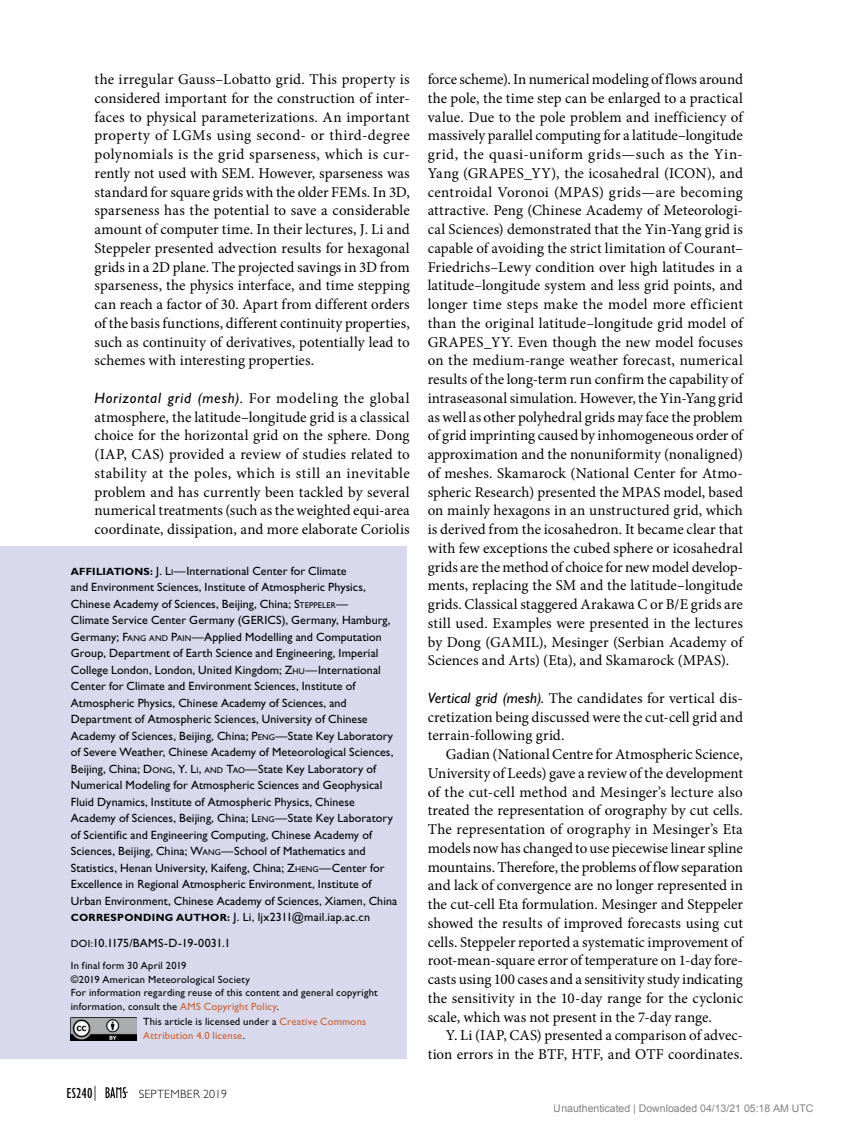
<style>
.page{position:relative;width:851px;height:1134px;background:#fff}
.page>*{position:absolute;margin:0;border:0;box-sizing:border-box;transform-origin:0 0}
.First_Paragraph_w_it{font:15px/18.8px "Minion Pro";letter-spacing:.005em;color:#000;text-align:justify}
.Body_Text{font:15px/18.8px "Minion Pro";color:#000;text-align:justify}
.t1{font:condensed 15px "Gill Sans Std";color:#000}
.Affiliation_Correspo{font:12px/16.5px "Gill Sans Std";letter-spacing:.005em;color:#000}
.e-mail{font:12px "Gill Sans Std";letter-spacing:.005em;color:#000}
.t2{font:300 12px "Gill Sans Std";letter-spacing:.015em;color:#000}
.info_box_-_In_Final{font:10.5px/13.5px "Gill Sans Std";letter-spacing:.02em;color:#000}
.In_Final_Form_Copyri{font:10.5px/13.5px "Gill Sans Std";letter-spacing:.02em;color:#cd5e2c}
.In_Final_Form_Copyri-2{font:10.5px "Gill Sans Std";letter-spacing:.02em;color:#000}
.t3{font:10.5px "Arial";color:rgb(0 0 0/.5)}
.s1{font-family:"Gill Sans Std";font-style:italic}
.s2{font-weight:700;font-size:10.5px}
.s3{font-style:inherit}
.s4{font-size:8.4px}
.s5{font-size:10.5px}
.s6{color:#cd5e2c}
.s7{color:#000}
.s8{font-weight:300;font-stretch:normal}
</style>
<div class="page">
<div style="left:0;top:546px;width:406px;height:513px;background:#d8d9ed"></div>
<img style="left:71px;top:1017px;width:66px;height:23px">
<div style="left:105px;top:1086px;width:24px;height:13px;background:#fff;border:2px solid #fff"></div>
<svg style="left:105px;top:1087px;width:23px;height:11px"></svg>
<p class="Body_Text" style="left:94px;top:70px;width:317px">the irregular Gauss–Lobatto grid. This property is considered important for the construction of inter&shy;faces to physical parameterizations. An important property of LGMs using second- or third-degree polynomials is the grid sparseness, which is cur&shy;rently not used with SEM. However, sparseness was standard for square grids with the older FEMs. In 3D, sparseness has the potential to save a considerable amount of computer time. In their lectures, J. Li and Steppeler presented advection results for hexagonal grids in a 2D plane. The projected savings in 3D from sparseness, the physics interface, and time stepping can reach a factor of 30. Apart from different orders of the basis functions, different continuity properties, such as continuity of derivatives, potentially lead to schemes with interesting properties.</p>
<p class="First_Paragraph_w_it" style="left:94px;top:389px;width:317px"><span class="s1">Horizontal grid (mesh).</span> For modeling the global atmosphere, the latitude–longitude grid is a classical choice for the horizontal grid on the sphere. Dong (IAP, CAS) provided a review of studies related to stability at the poles, which is still an inevitable problem and has currently been tackled by several numerical treatments (such as the weighted equi-area coordinate, dissipation, and more elaborate Coriolis</p>
<p class="Affiliation_Correspo" style="left:71px;top:562px;width:328px"><span class="s2">AFFILIATIONS:</span> <span class="s3">J. L</span><span class="s4">I</span>—International Center for Climate<br>and Environment Sciences, Institute of Atmospheric Physics, Chinese Academy of Sciences, Beijing, China; <span class="s3">S</span><span class="s4">TEPPELER</span>—<br>Climate Service Center Germany (GERICS), Germany, Hamburg, Germany; <span class="s3">F</span><span class="s4">ANG AND</span> <span class="s3">P</span><span class="s4">AIN</span>—Applied Modelling and Computation Group, Department of Earth Science and Engineering, Imperial College London, London, United Kingdom; <span class="s3">Z</span><span class="s4">HU</span>—International Center for Climate and Environment Sciences, Institute of Atmospheric Physics, Chinese Academy of Sciences, and Department of Atmospheric Sciences, University of Chinese Academy of Sciences, Beijing, China; <span class="s3">P</span><span class="s4">ENG</span>—State Key Laboratory of Severe Weather, Chinese Academy of Meteorological Sciences, Beijing, China; <span class="s3">D</span><span class="s4">ONG</span><span class="s3">, Y. L</span><span class="s4">I</span><span class="s3">,</span> <span class="s4">AND</span> <span class="s3">T</span><span class="s4">AO</span>—State Key Laboratory of Numerical Modeling for Atmospheric Sciences and Geophysical Fluid Dynamics, Institute of Atmospheric Physics, Chinese Academy of Sciences, Beijing, China; <span class="s3">L</span><span class="s4">ENG</span>—State Key Laboratory of Scientific and Engineering Computing, Chinese Academy of Sciences, Beijing, China; <span class="s3">W</span><span class="s4">ANG</span>—School of Mathematics and Statistics, Henan University, Kaifeng, China; <span class="s3">Z</span><span class="s4">HENG</span>—Center for Excellence in Regional Atmospheric Environment, Institute of Urban Environment, Chinese Academy of Sciences, Xiamen, China</p>
<p class="Affiliation_Correspo" style="left:71px;top:909px;width:301px"><span class="s2">CORRESPONDING AUTHOR:</span> J. Li, ljx2311@mail.iap.ac.cn</p>
<p class="e-mail" style="left:71px;top:936px;width:161px"><span class="s5">DOI:</span>10.1175/BAMS-D-19-0031.1</p>
<p class="In_Final_Form_Copyri-2" style="left:71px;top:959px;width:117px">In final form 30 April 2019</p>
<p class="In_Final_Form_Copyri-2" style="left:71px;top:973px;width:181px">©2019 American Meteorological Society</p>
<p class="info_box_-_In_Final" style="left:71px;top:986px;width:308px">For information regarding reuse of this content and general copyright information, consult the <span class="s6">AMS Copyright Policy</span>.</p>
<p class="In_Final_Form_Copyri" style="left:143px;top:1015px;width:224px"><span class="s7">This article is licensed under a</span> Creative Commons<br>Attribution 4.0 license<span class="s7">.</span></p>
<p class="t1" style="left:66px;top:1085px;width:32px">ES240<span class="s8">|</span></p>
<p class="t2" style="left:139px;top:1087px;width:90px">SEPTEMBER 2019</p>
<p class="First_Paragraph_w_it" style="left:428px;top:70px;width:317px">force scheme). In numerical modeling of flows around the pole, the time step can be enlarged to a practical value. Due to the pole problem and inefficiency of massively parallel computing for a latitude–longitude grid, the quasi-uniform grids—such as the Yin-Yang (GRAPES_YY), the icosahedral (ICON), and centroidal Voronoi (MPAS) grids—are becoming attractive. Peng (Chinese Academy of Meteorologi&shy;cal Sciences) demonstrated that the Yin-Yang grid is capable of avoiding the strict limitation of Courant– Friedrichs–Lewy condition over high latitudes in a latitude–longitude system and less grid points, and longer time steps make the model more efficient than the original latitude–longitude grid model of GRAPES_YY. Even though the new model focuses on the medium-range weather forecast, numerical results of the long-term run confirm the capability of intraseasonal simulation. However, the Yin-Yang grid as well as other polyhedral grids may face the problem of grid imprinting caused by inhomogeneous order of approximation and the nonuniformity (nonaligned) of meshes. Skamarock (National Center for Atmo&shy;spheric Research) presented the MPAS model, based on mainly hexagons in an unstructured grid, which is derived from the icosahedron. It became clear that with few exceptions the cubed sphere or icosahedral grids are the method of choice for new model develop&shy;ments, replacing the SM and the latitude–longitude grids. Classical staggered Arakawa C or B/E grids are still used. Examples were presented in the lectures by Dong (GAMIL), Mesinger (Serbian Academy of Sciences and Arts) (Eta), and Skamarock (MPAS).</p>
<p class="First_Paragraph_w_it" style="left:428px;top:689px;width:317px"><span class="s1">Vertical grid (mesh).</span> The candidates for vertical dis&shy;cretization being discussed were the cut-cell grid and terrain-following grid.</p>
<p class="Body_Text" style="left:428px;top:745px;width:317px;text-indent:18px">Gadian (National Centre for Atmospheric Science, University of Leeds) gave a review of the development of the cut-cell method and Mesinger’s lecture also treated the representation of orography by cut cells.<br>The representation of orography in Mesinger’s Eta models now has changed to use piecewise linear spline mountains. Therefore, the problems of flow separation and lack of convergence are no longer represented in the cut-cell Eta formulation. Mesinger and Steppeler showed the results of improved forecasts using cut cells. Steppeler reported a systematic improvement of root-mean-square error of temperature on 1-day fore&shy;casts using 100 cases and a sensitivity study indicating the sensitivity in the 10-day range for the cyclonic scale, which was not present in the 7-day range.</p>
<p class="Body_Text" style="left:428px;top:1026px;width:317px;text-align:right">Y. Li (IAP, CAS) presented a comparison of advec&shy;tion errors in the BTF, HTF, and OTF coordinates.</p>
<p class="t3" style="left:553px;top:1102px;width:261px">Unauthenticated | Downloaded 04/13/21 05:18 AM UTC</p>
</div>
